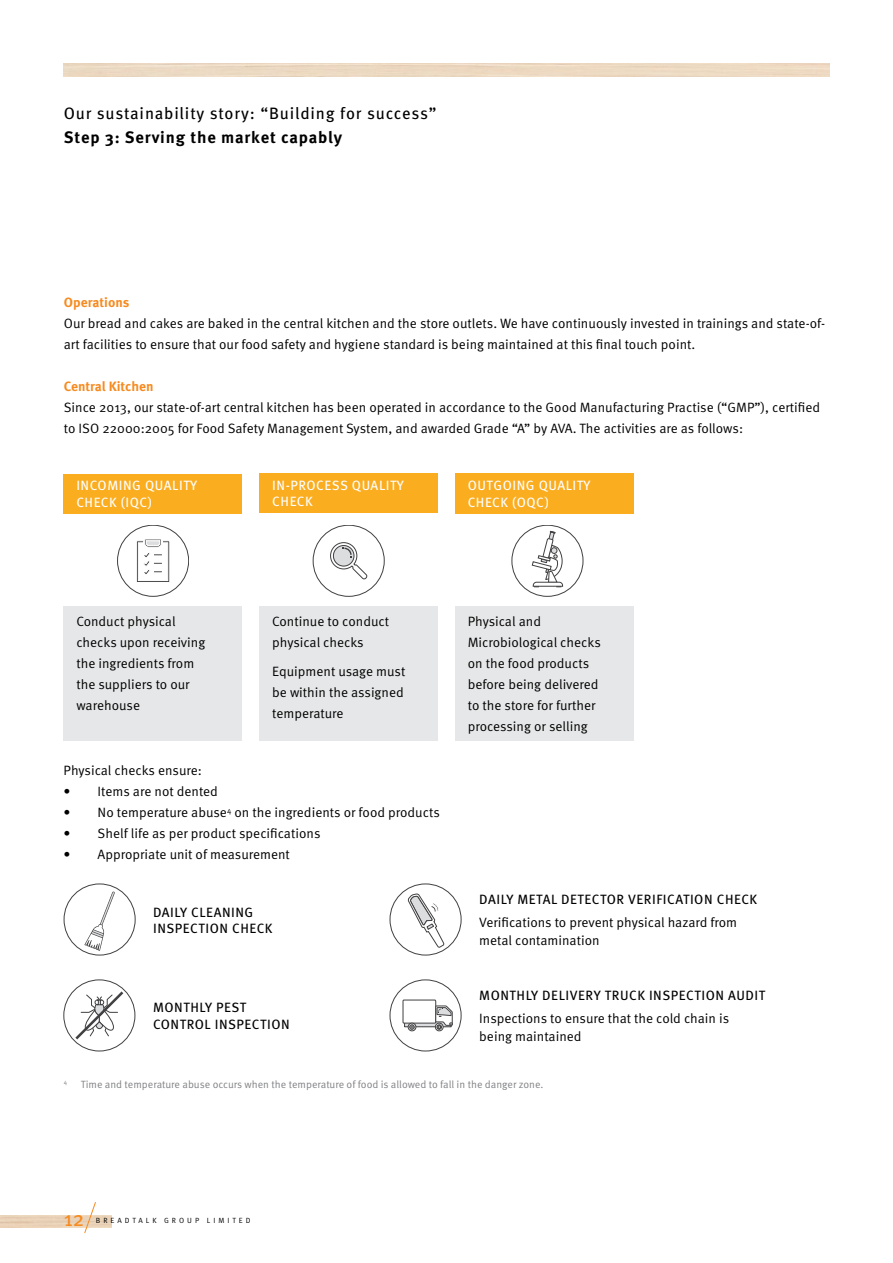
<style>
.page{position:relative;width:893px;height:1263px;background:#fff}
.page>*{position:absolute;margin:0;border:0;box-sizing:border-box;transform-origin:0 0}
.t1{font:21px "Meta OT";color:#f68b20}
.t2{font:16.5px "Meta OT";letter-spacing:.045em;color:#000}
.t3{font:700 16.5px "Meta OT";letter-spacing:.05em;color:#000}
.t4{font:13.5px/21px "Meta OT Norm";color:#000}
.t5{font:13.5px/16.2px "Meta OT";letter-spacing:.04em;color:#000}
.t6{font:13.5px/16.2px "Meta OT";letter-spacing:.04em;color:#fff}
.t7{font:700 13.5px "Meta OT";color:#f68b20}
.t8{font:10.5px "Meta OT Norm";color:#818285}
.t9{font:7.5px "Meta OT Norm";letter-spacing:.4em;color:#000}
.t10{font:6.15px "Meta OT Norm";color:#818285}
</style>
<div class="page">
<svg style="left:84px;top:1202px;width:12px;height:31px"></svg>
<div style="left:64px;top:606px;width:178px;height:134px;background:#e6e7e8"></div>
<div style="left:64px;top:474px;width:178px;height:40px;background:#fbad20"></div>
<div style="left:260px;top:473px;width:178px;height:40px;background:#fbad20"></div>
<div style="left:455px;top:473px;width:179px;height:41px;background:#fbad20"></div>
<div style="left:259px;top:606px;width:179px;height:134px;background:#e6e7e8"></div>
<div style="left:313px;top:525px;width:71px;height:71px;border:1px solid #414042;border-radius:50%"></div>
<svg style="left:330px;top:542px;width:38px;height:38px"></svg>
<div style="left:455px;top:606px;width:179px;height:134px;background:#e6e7e8"></div>
<div style="left:512px;top:525px;width:71px;height:71px;border:1px solid #414042;border-radius:50%"></div>
<svg style="left:531px;top:530px;width:32px;height:57px"></svg>
<div style="left:64px;top:884px;width:71px;height:71px;border:1px solid #414042;border-radius:50%"></div>
<svg style="left:84px;top:891px;width:31px;height:60px"></svg>
<div style="left:64px;top:980px;width:71px;height:71px;border:1px solid #414042;border-radius:50%"></div>
<svg style="left:73px;top:989px;width:53px;height:53px"></svg>
<div style="left:117px;top:525px;width:72px;height:71px;border:1px solid #414042;border-radius:50%"></div>
<svg style="left:136px;top:539px;width:34px;height:43px"></svg>
<div style="left:390px;top:980px;width:71px;height:71px;border:1px solid #414042;border-radius:50%"></div>
<svg style="left:406px;top:1023px;width:28px;height:2px"></svg>
<div style="left:404px;top:1019px;width:48px;height:8px;border:1px solid #414042"></div>
<div style="left:403px;top:1000px;width:33px;height:23px;background:#fff"></div>
<div style="left:403px;top:999px;width:33px;height:24px;border:1px solid #414042"></div>
<svg style="left:407px;top:1022px;width:10px;height:10px"></svg>
<svg style="left:434px;top:1005px;width:19px;height:27px"></svg>
<div style="left:390px;top:884px;width:71px;height:71px;border:1px solid #414042;border-radius:50%"></div>
<svg style="left:407px;top:894px;width:38px;height:54px"></svg>
<p class="t2" style="left:64px;top:104px;width:374px">Our sustainability story: “Building for success”</p>
<p class="t3" style="left:64px;top:127px;width:280px">Step 3: Serving the market capably</p>
<p class="t7" style="left:64px;top:294px;width:67px">Operations</p>
<p class="t4" style="left:64px;top:313px;width:763px">Our bread and cakes are baked in the central kitchen and the store outlets. We have continuously invested in trainings and state-of&shy;art facilities to ensure that our food safety and hygiene standard is being maintained at this final touch point.</p>
<p class="t7" style="left:64px;top:378px;width:91px">Central Kitchen</p>
<p class="t4" style="left:64px;top:397px;width:758px">Since 2013, our state-of-art central kitchen has been operated in accordance to the Good Manufacturing Practise (“GMP”), certified to ISO 22000:2005 for Food Safety Management System, and awarded Grade “A” by AVA. The activities are as follows:</p>
<p class="t6" style="left:76px;top:478px;width:122px">INCOMING QUALITY<br>CHECK (IQC)</p>
<p class="t4" style="left:76px;top:611px;width:130px">Conduct physical checks upon receiving the ingredients from the suppliers to our warehouse</p>
<p class="t6" style="left:272px;top:478px;width:133px">IN-PROCESS QUALITY<br>CHECK</p>
<p class="t6" style="left:468px;top:478px;width:124px">OUTGOING QUALITY<br>CHECK (OQC)</p>
<p class="t4" style="left:272px;top:611px;width:119px">Continue to conduct physical checks</p>
<p class="t4" style="left:272px;top:661px;width:135px;text-align:justify">Equipment usage must be within the assigned temperature</p>
<p class="t4" style="left:468px;top:611px;width:135px">Physical and<br>Microbiological checks on the food products before being delivered to the store for further processing or selling</p>
<p class="t4" style="left:64px;top:760px;width:140px">Physical checks ensure:</p>
<p class="t4" style="left:64px;top:781px;width:156px">• Items are not dented</p>
<p class="t4" style="left:64px;top:802px;width:378px">• No temperature abuse<sup>4</sup> on the ingredients or food products</p>
<p class="t4" style="left:64px;top:823px;width:258px">• Shelf life as per product specifications</p>
<p class="t4" style="left:64px;top:844px;width:228px">• Appropriate unit of measurement</p>
<p class="t5" style="left:153px;top:904px;width:121px">DAILY CLEANING<br>INSPECTION CHECK</p>
<p class="t5" style="left:153px;top:1000px;width:138px">MONTHLY PEST<br>CONTROL INSPECTION</p>
<p class="t5" style="left:479px;top:892px;width:280px">DAILY METAL DETECTOR VERIFICATION CHECK</p>
<p class="t4" style="left:479px;top:913px;width:259px;line-height:18px">Verifications to prevent physical hazard from metal contamination</p>
<p class="t5" style="left:479px;top:988px;width:287px">MONTHLY DELIVERY TRUCK INSPECTION AUDIT</p>
<p class="t4" style="left:479px;top:1009px;width:251px;line-height:18px">Inspections to ensure that the cold chain is being maintained</p>
<p class="t10" style="left:64px;top:1078px;width:5px">4</p>
<p class="t8" style="left:81px;top:1078px;width:464px">Time and temperature abuse occurs when the temperature of food is allowed to fall in the danger zone.</p>
<h1 class="t1" style="left:64px;top:1206px;width:22px">12</h1>
<p class="t9" style="left:96px;top:1216px;width:156px">BREADTALK GROUP LIMITED</p>
</div>
